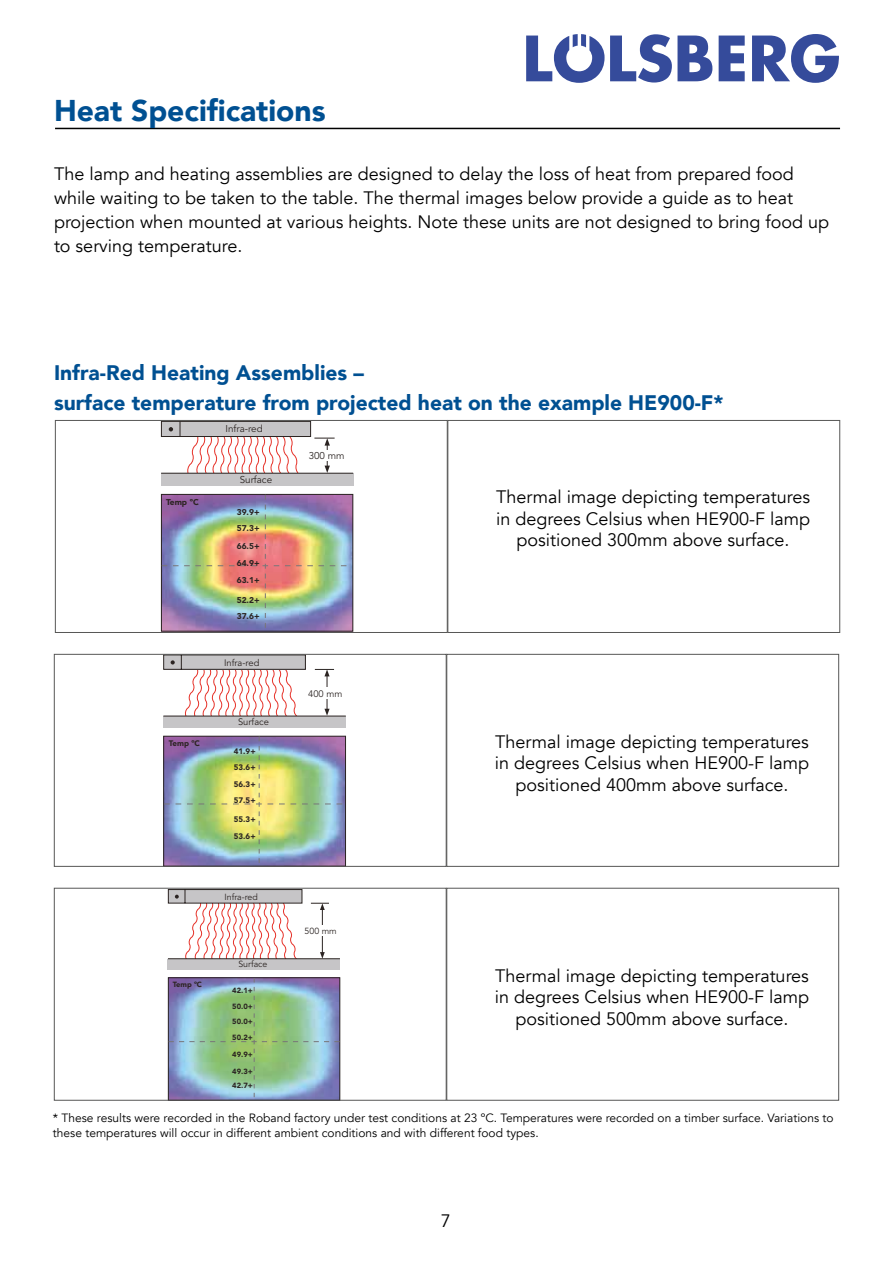
<style>
.page{position:relative;width:893px;height:1263px;background:#fff}
.page>*{position:absolute;margin:0;border:0;box-sizing:border-box;transform-origin:0 0}
.t1{font:900 30px "Avenir";color:#005092}
.t2{font:900 21px/30px "Avenir";color:#005092}
.t3{font:18px/21.6px "Avenir";color:#000;text-align:center}
.t4{font:12px/14.4px "Avenir";color:#000}
.t5{font:9.9px "Avenir";color:#2b2422}
.t6{font:9.3px "Avenir";color:#2b2422}
.t7{font:8.85px "Avenir";color:#2b2422}
.t8{font:900 8.4px/16.4px "Avenir";color:#2b2422}
.t9{font:900 7.95px/16.4px "Avenir";color:#2b2422;text-align:justify}
.t10{font:900 7.5px/16.4px "Avenir";color:#2b2422}
</style>
<div class="page">
<hr style="left:55px;top:128px;width:785px;height:1px;background:#000">
<svg style="left:752px;top:34px;width:87px;height:49px"></svg>
<svg style="left:719px;top:36px;width:26px;height:45px"></svg>
<svg style="left:526px;top:34px;width:186px;height:49px"></svg>
<img style="left:346px;top:496px;width:5px;height:133px">
<div style="left:161px;top:494px;width:192px;height:137px;border:1px solid #2b2422"></div>
<img style="left:162px;top:495px;width:184px;height:136px">
<svg style="left:187px;top:437px;width:113px;height:36px"></svg>
<svg style="left:314px;top:438px;width:21px;height:35px"></svg>
<div style="left:161px;top:421px;width:150px;height:15px;background:#c6c5c7"></div>
<div style="left:161px;top:421px;width:150px;height:16px;border:1px solid #2b2422"></div>
<svg style="left:180px;top:422px;width:1px;height:14px"></svg>
<svg style="left:169px;top:427px;width:4px;height:4px"></svg>
<div style="left:161px;top:473px;width:192px;height:12px;background:#c6c5c7"></div>
<hr style="left:161px;top:473px;width:192px;height:1px;background:#2b2422">
<div style="left:55px;top:420px;width:393px;height:213px;border:1px solid #575756"></div>
<div style="left:448px;top:420px;width:392px;height:213px;border:1px solid #575756"></div>
<img style="left:164px;top:736px;width:178px;height:129px">
<hr style="left:327px;top:674px;width:1px;height:37px;background:#2b2422">
<svg style="left:315px;top:669px;width:19px;height:7px"></svg>
<svg style="left:324px;top:709px;width:6px;height:7px"></svg>
<div style="left:306px;top:688px;width:42px;height:11px;background:#fff"></div>
<svg style="left:163px;top:656px;width:143px;height:60px"></svg>
<div style="left:163px;top:716px;width:183px;height:11px;background:#c6c5c7"></div>
<hr style="left:163px;top:716px;width:183px;height:1px;background:#2b2422">
<div style="left:54px;top:654px;width:392px;height:213px;border:1px solid #575756"></div>
<div style="left:446px;top:654px;width:393px;height:213px;border:1px solid #575756"></div>
<svg style="left:169px;top:978px;width:170px;height:120px;background:#90b5a8"></svg>
<hr style="left:322px;top:908px;width:1px;height:46px;background:#2b2422">
<svg style="left:311px;top:903px;width:18px;height:7px"></svg>
<svg style="left:320px;top:952px;width:5px;height:6px"></svg>
<div style="left:303px;top:925px;width:39px;height:11px;background:#fff"></div>
<svg style="left:168px;top:890px;width:135px;height:68px"></svg>
<div style="left:168px;top:959px;width:172px;height:10px;background:#c6c5c7"></div>
<hr style="left:168px;top:958px;width:172px;height:1px;background:#2b2422">
<div style="left:54px;top:888px;width:392px;height:212px;border:1px solid #575756"></div>
<div style="left:446px;top:888px;width:393px;height:212px;border:1px solid #575756"></div>
<h1 class="t1" style="left:54px;top:85px;width:273px">Heat Specifications</h1>
<p class="t3" style="left:54px;top:162px;width:776px;line-height:24px;text-align:left">The lamp and heating assemblies are designed to delay the loss of heat from prepared food while waiting to be taken to the table. The thermal images below provide a guide as to heat projection when mounted at various heights. Note these units are not designed to bring food up to serving temperature.</p>
<p class="t2" style="left:54px;top:357px;width:671px">Infra-Red Heating Assemblies –<br>surface temperature from projected heat on the example HE900-F*</p>
<p class="t8" style="left:166px;top:493px;width:34px">Temp ºC</p>
<p class="t9" style="left:169px;top:735px;width:33px">Temp ºC</p>
<p class="t5" style="left:225px;top:423px;width:39px">Infra-red</p>
<p class="t5" style="left:240px;top:474px;width:34px">Surface</p>
<p class="t8" style="left:237px;top:504px;width:24px">39.9+<br>57.3+</p>
<p class="t8" style="left:237px;top:537px;width:24px">66.5+</p>
<p class="t8" style="left:237px;top:572px;width:24px">63.1+</p>
<p class="t8" style="left:237px;top:591px;width:24px;line-height:16.8px">52.2+<br>37.6+</p>
<p class="t8" style="left:237px;top:555px;width:24px">64.9+</p>
<p class="t6" style="left:224px;top:657px;width:37px">Infra-red</p>
<p class="t6" style="left:238px;top:717px;width:32px">Surface</p>
<p class="t9" style="left:234px;top:743px;width:23px">41.9+ 53.6+ 56.3+</p>
<p class="t9" style="left:234px;top:811px;width:23px;line-height:16.8px">55.3+<br>53.6+</p>
<p class="t9" style="left:234px;top:792px;width:23px">57.5+</p>
<p class="t7" style="left:224px;top:891px;width:35px">Infra-red</p>
<p class="t10" style="left:173px;top:976px;width:31px">Temp ºC</p>
<p class="t7" style="left:238px;top:959px;width:31px">Surface</p>
<p class="t10" style="left:232px;top:982px;width:22px">42.1+<br>50.0+</p>
<p class="t10" style="left:232px;top:1013px;width:22px">50.0+<br>50.2+</p>
<p class="t10" style="left:232px;top:1046px;width:22px">49.9+</p>
<p class="t10" style="left:232px;top:1064px;width:22px;line-height:14.5px">49.3+<br>42.7+</p>
<p class="t5" style="left:309px;top:450px;width:37px">300 mm</p>
<p class="t6" style="left:308px;top:688px;width:36px">400 mm</p>
<p class="t7" style="left:305px;top:925px;width:34px">500 mm</p>
<p class="t3" style="left:496px;top:486px;width:316px">Thermal image depicting temperatures in degrees Celsius when HE900-F lamp positioned 300mm above surface.</p>
<p class="t3" style="left:495px;top:731px;width:316px">Thermal image depicting temperatures in degrees Celsius when HE900-F lamp positioned 400mm above surface.</p>
<p class="t3" style="left:495px;top:965px;width:316px">Thermal image depicting temperatures in degrees Celsius when HE900-F lamp positioned 500mm above surface.</p>
<p class="t4" style="left:53px;top:1111px;width:782px">* These results were recorded in the Roband factory under test conditions at 23 ºC. Temperatures were recorded on a timber surface. Variations to these temperatures will occur in different ambient conditions and with different food types.</p>
<p class="t3" style="left:441px;top:1210px;width:12px">7</p>
</div>
